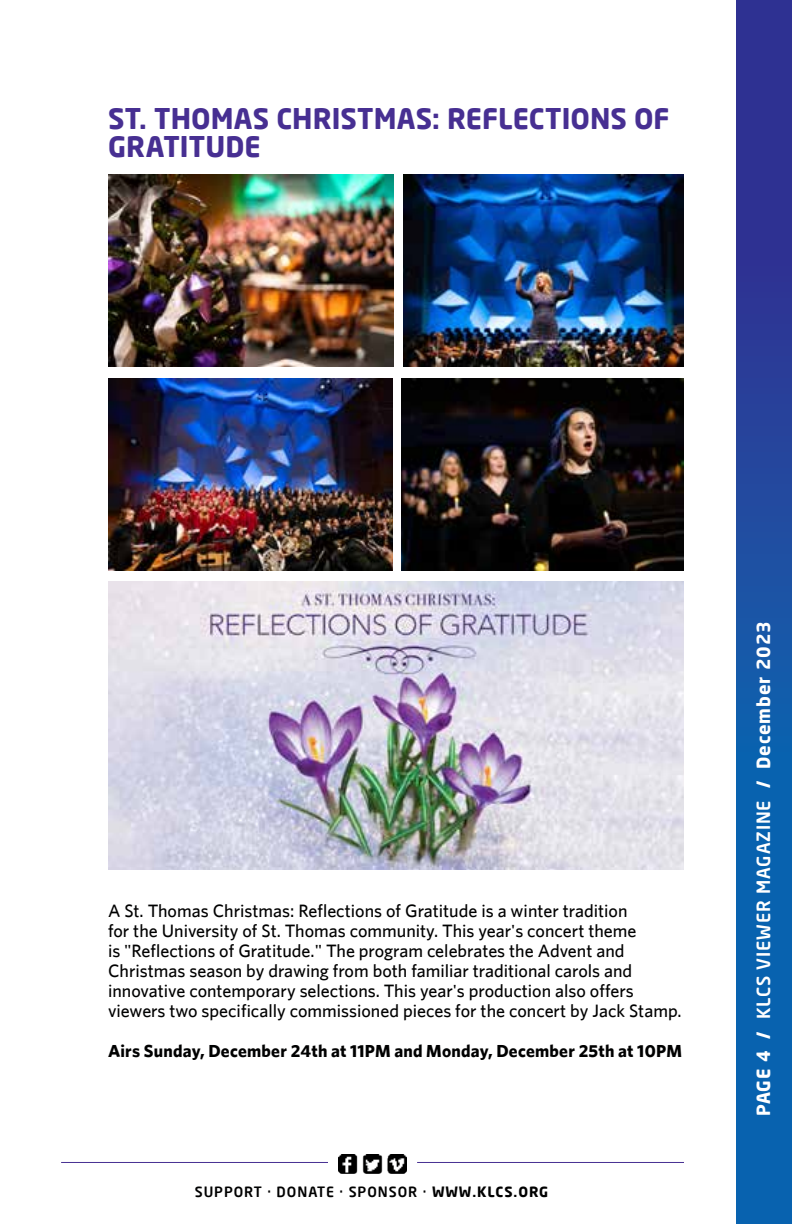
<style>
.page{position:relative;width:792px;height:1224px;background:#fff}
.page>*{position:absolute;margin:0;border:0;box-sizing:border-box;transform-origin:0 0}
.t1{font:700 28px/28px "Neo Sans Pro";color:#472f92}
.t2{font:500 18px/20px "Whitney";color:#000101}
.t3{font:700 18px "Neo Sans Pro";letter-spacing:.05em;color:#fff}
.t4{font:700 17.6px "Whitney";letter-spacing:.015em;color:#000101}
.t5{font:500 14px "Neo Sans Pro";letter-spacing:.07em;color:#000101}
.s1{font-weight:700}
.s2{font-weight:500}
</style>
<div class="page">
<div style="left:737px;top:0;width:55px;height:1224px;background:linear-gradient(to bottom,#352d8f,#0070b7)"></div>
<hr style="left:417px;top:1162px;width:267px;height:1px;background:#472f92">
<hr style="left:61px;top:1162px;width:267px;height:1px;background:#472f92">
<img style="left:339px;top:1154px;width:67px;height:20px">
<img style="left:108px;top:582px;width:576px;height:288px">
<img style="left:108px;top:174px;width:285px;height:192px">
<img style="left:402px;top:379px;width:282px;height:192px">
<img style="left:108px;top:379px;width:284px;height:192px">
<img style="left:403px;top:174px;width:281px;height:192px">
<h1 class="t1" style="left:108px;top:104px;width:563px">ST. THOMAS CHRISTMAS: REFLECTIONS OF<br>GRATITUDE</h1>
<p class="t2" style="left:108px;top:901px;width:575px">A St. Thomas Christmas: Reflections of Gratitude is a winter tradition<br>for the University of St. Thomas community. This year's concert theme<br>is "Reflections of Gratitude." The program celebrates the Advent and Christmas season by drawing from both familiar traditional carols and innovative contemporary selections. This year's production also offers viewers two specifically commissioned pieces for the concert by Jack Stamp.</p>
<p class="t4" style="left:108px;top:1041px;width:575px">Airs Sunday, December 24th at 11PM and Monday, December 25th at 10PM</p>
<p class="t5" style="left:195px;top:1183px;width:355px">SUPPORT · DONATE · SPONSOR · <span class="s1">WWW.KLCS.ORG</span></p>
<p class="t3" style="left:752px;top:1116px;width:496px;rotate:-90deg">PAGE 4 / <span class="s2">KLCS VIEWER MAGAZINE</span> / December 2023</p>
</div>
